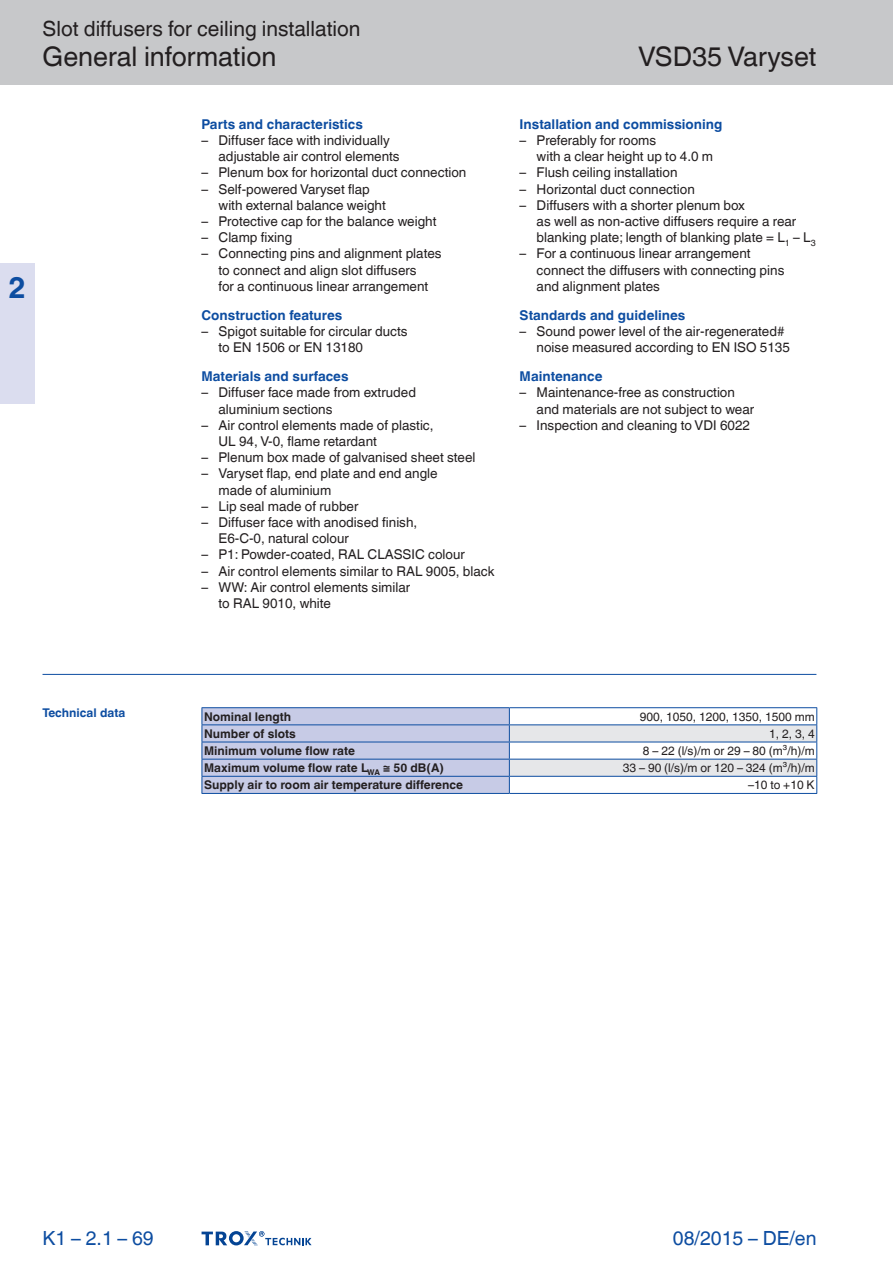
<style>
.page{position:relative;width:893px;height:1263px;background:#fff}
.page>*{position:absolute;margin:0;border:0;box-sizing:border-box;transform-origin:0 0}
.Register-Tab-Ziffern{font:700 30px "TROX Helvetica";color:#0d4da1}
.Navigation_2{font:27px "TROX Helvetica";color:#231f20}
.Navigation_3{font:27px "TROX Helvetica";color:#231f20}
.Navigation_1{font:21px "TROX Helvetica";color:#231f20}
.date{font:19.5px "TROX Helvetica";color:#0d4da1}
.pagina_li-re{font:19.5px "TROX Helvetica";color:#0d4da1}
.descr_txt_section_li{font:13.5px/16.2px "TROX Helvetica";color:#231f20}
.descr_txt_section_ti{font:700 13.5px "TROX Helvetica";color:#0d4da1}
.table_copy_h-cent_v{font:700 12px "TROX Helvetica";color:#231f20}
.table_copy_right_v-c{font:12px "TROX Helvetica";color:#231f20}
.marg_title_blue{font:700 12px "TROX Helvetica";color:#0d4da1}
.s1{font-style:inherit}
</style>
<div class="page">
<div style="left:0;top:0;width:893px;height:85px;background:#c7c8ca"></div>
<div style="left:0;top:264px;width:34px;height:140px;background:#dbddef"></div>
<hr style="left:43px;top:674px;width:773px;height:1px;background:#0d4da1">
<svg style="left:202px;top:1231px;width:110px;height:15px"></svg>
<hr style="left:202px;top:707px;width:307px;height:1px;background:#0d4da1">
<hr style="left:509px;top:707px;width:308px;height:1px;background:#0d4da1">
<hr style="left:202px;top:793px;width:307px;height:1px;background:#0d4da1">
<hr style="left:509px;top:793px;width:308px;height:1px;background:#0d4da1">
<svg style="left:202px;top:708px;width:615px;height:85px"></svg>
<p class="Register-Tab-Ziffern" style="left:8px;top:270px;width:19px">2</p>
<p class="Navigation_1" style="left:43px;top:17px;width:319px">Slot diffusers for ceiling installation</p>
<p class="Navigation_2" style="left:43px;top:41px;width:235px">General information</p>
<p class="Navigation_3" style="left:638px;top:41px;width:180px">VSD35 Varyset</p>
<p class="descr_txt_section_ti" style="left:202px;top:116px;width:163px">Parts and characteristics</p>
<p class="descr_txt_section_li" style="left:202px;top:132px;width:190px">– Diffuser face with individually</p>
<p class="descr_txt_section_li" style="left:219px;top:148px;width:183px">adjustable air control elements</p>
<p class="descr_txt_section_li" style="left:202px;top:165px;width:266px">– Plenum box for horizontal duct connection</p>
<p class="descr_txt_section_li" style="left:202px;top:181px;width:170px">– Self-powered Varyset flap</p>
<p class="descr_txt_section_li" style="left:219px;top:197px;width:169px">with external balance weight</p>
<p class="descr_txt_section_li" style="left:202px;top:213px;width:236px">– Protective cap for the balance weight</p>
<p class="descr_txt_section_li" style="left:202px;top:229px;width:92px">– Clamp fixing</p>
<p class="descr_txt_section_li" style="left:202px;top:246px;width:242px">– Connecting pins and alignment plates</p>
<p class="descr_txt_section_li" style="left:219px;top:262px;width:200px">to connect and align slot diffusers</p>
<p class="descr_txt_section_li" style="left:219px;top:278px;width:211px">for a continuous linear arrangement</p>
<p class="descr_txt_section_ti" style="left:202px;top:307px;width:142px">Construction features</p>
<p class="descr_txt_section_li" style="left:202px;top:323px;width:208px">– Spigot suitable for circular ducts</p>
<p class="descr_txt_section_li" style="left:219px;top:339px;width:146px">to EN 1506 or EN 13180</p>
<p class="descr_txt_section_ti" style="left:202px;top:369px;width:148px">Materials and surfaces</p>
<p class="descr_txt_section_li" style="left:202px;top:384px;width:216px">– Diffuser face made from extruded</p>
<p class="descr_txt_section_li" style="left:219px;top:401px;width:115px">aluminium sections</p>
<p class="descr_txt_section_li" style="left:202px;top:417px;width:233px">– Air control elements made of plastic,</p>
<p class="descr_txt_section_li" style="left:219px;top:433px;width:160px">UL 94, V-0, flame retardant</p>
<p class="descr_txt_section_li" style="left:202px;top:449px;width:275px">– Plenum box made of galvanised sheet steel</p>
<p class="descr_txt_section_li" style="left:202px;top:465px;width:238px">– Varyset flap, end plate and end angle</p>
<p class="descr_txt_section_li" style="left:219px;top:482px;width:114px">made of aluminium</p>
<p class="descr_txt_section_li" style="left:202px;top:498px;width:158px">– Lip seal made of rubber</p>
<p class="descr_txt_section_li" style="left:202px;top:514px;width:217px">– Diffuser face with anodised finish,</p>
<p class="descr_txt_section_li" style="left:219px;top:530px;width:132px">E6-C-0, natural colour</p>
<p class="descr_txt_section_li" style="left:202px;top:546px;width:265px">– P1: Powder-coated, RAL CLASSIC colour</p>
<p class="descr_txt_section_li" style="left:202px;top:563px;width:295px">– Air control elements similar to RAL 9005, black</p>
<p class="descr_txt_section_li" style="left:202px;top:579px;width:210px">– WW: Air control elements similar</p>
<p class="descr_txt_section_li" style="left:219px;top:595px;width:114px">to RAL 9010, white</p>
<p class="descr_txt_section_ti" style="left:520px;top:116px;width:204px">Installation and commissioning</p>
<p class="descr_txt_section_li" style="left:520px;top:132px;width:138px">– Preferably for rooms</p>
<p class="descr_txt_section_li" style="left:537px;top:148px;width:178px">with a clear height up to 4.0 m</p>
<p class="descr_txt_section_li" style="left:520px;top:165px;width:159px">– Flush ceiling installation</p>
<p class="descr_txt_section_li" style="left:520px;top:181px;width:177px">– Horizontal duct connection</p>
<p class="descr_txt_section_li" style="left:520px;top:197px;width:227px">– Diffusers with a shorter plenum box</p>
<p class="descr_txt_section_li" style="left:537px;top:213px;width:281px">as well as non-active diffusers require a rear blanking plate; length of blanking plate = L<sub>1</sub> – L<sub>3</sub></p>
<p class="descr_txt_section_li" style="left:520px;top:246px;width:232px">– For a continuous linear arrangement</p>
<p class="descr_txt_section_li" style="left:537px;top:262px;width:249px">connect the diffusers with connecting pins</p>
<p class="descr_txt_section_li" style="left:537px;top:278px;width:125px">and alignment plates</p>
<p class="descr_txt_section_ti" style="left:520px;top:307px;width:167px">Standards and guidelines</p>
<p class="descr_txt_section_li" style="left:520px;top:323px;width:266px">– Sound power level of the air-regenerated#</p>
<p class="descr_txt_section_li" style="left:537px;top:339px;width:255px">noise measured according to EN ISO 5135</p>
<p class="descr_txt_section_ti" style="left:520px;top:369px;width:84px">Maintenance</p>
<p class="descr_txt_section_li" style="left:520px;top:384px;width:217px">– Maintenance-free as construction</p>
<p class="descr_txt_section_li" style="left:537px;top:401px;width:219px">and materials are not subject to wear</p>
<p class="descr_txt_section_li" style="left:520px;top:417px;width:232px">– Inspection and cleaning to VDI 6022</p>
<p class="marg_title_blue" style="left:43px;top:706px;width:84px">Technical data</p>
<p class="table_copy_h-cent_v" style="left:204px;top:709px;width:89px">Nominal length</p>
<p class="table_copy_right_v-c" style="left:640px;top:709px;width:176px">900, 1050, 1200, 1350, 1500 mm</p>
<p class="table_copy_h-cent_v" style="left:204px;top:726px;width:93px">Number of slots</p>
<p class="table_copy_right_v-c" style="left:769px;top:726px;width:47px">1, 2, 3, 4</p>
<p class="table_copy_h-cent_v" style="left:204px;top:744px;width:152px">Minimum volume flow rate</p>
<p class="table_copy_right_v-c" style="left:643px;top:744px;width:173px">8 – 22 (l/s)/m or 29 – 80 (m³/h)/m</p>
<p class="table_copy_h-cent_v" style="left:204px;top:761px;width:241px">Maximum volume flow rate L<sub>WA</sub> ≅ 50 dB(A)</p>
<p class="table_copy_right_v-c" style="left:623px;top:761px;width:193px">33 – 90 (l/s)/m or 120 – 324 (m³/h)/m</p>
<p class="table_copy_h-cent_v" style="left:204px;top:778px;width:260px">Supply air to room air temperature difference</p>
<p class="table_copy_right_v-c" style="left:748px;top:778px;width:68px">–10 to +10 K</p>
<p class="pagina_li-re" style="left:43px;top:1227px;width:113px">K1 – 2.1 – <span class="s1">69</span></p>
<p class="date" style="left:673px;top:1227px;width:145px">08/2015 – DE/en</p>
</div>
